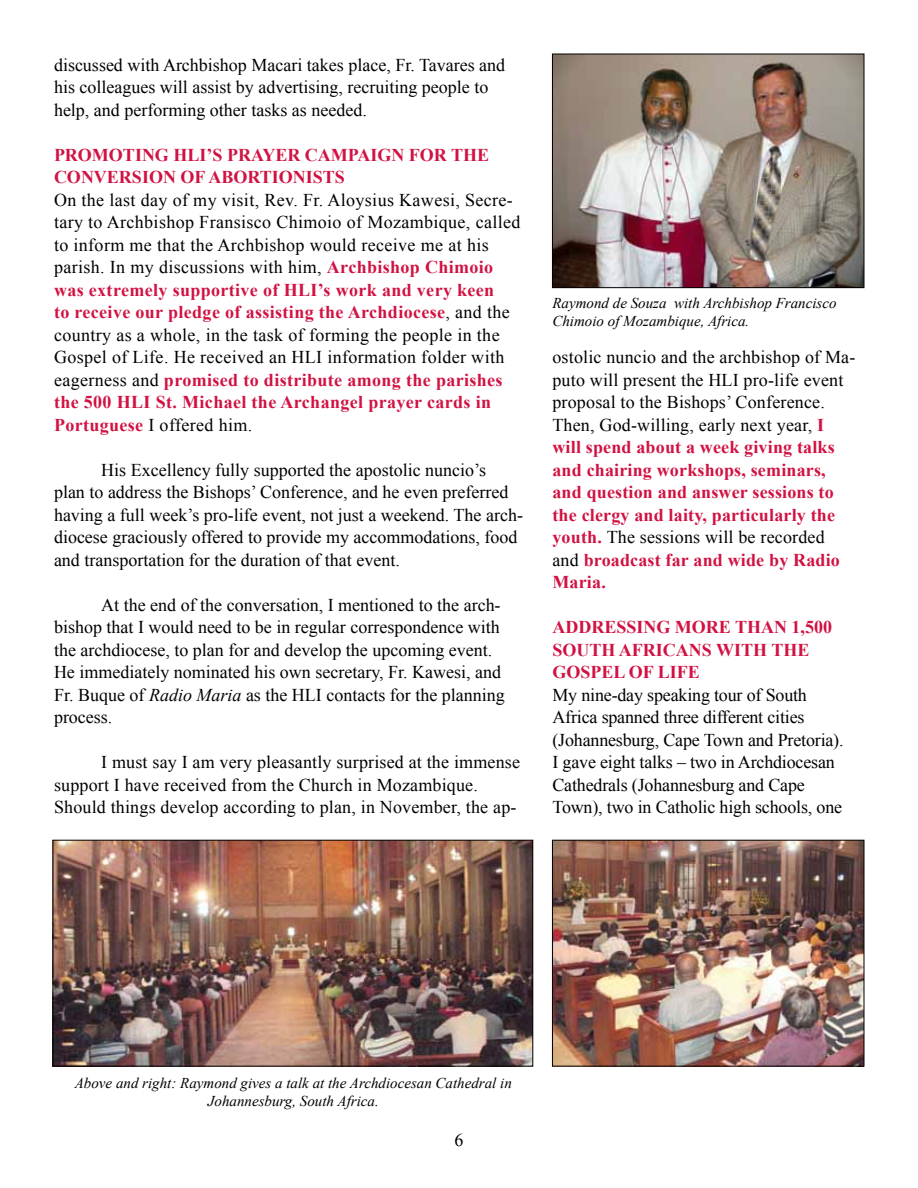
<style>
.page{position:relative;width:918px;height:1188px;background:#fff}
.page>*{position:absolute;margin:0;border:0;box-sizing:border-box;transform-origin:0 0}
.t1{font:18px/22.5px "Times New Roman";color:#000}
.t2{font:18px/22.5px "Times New Roman";letter-spacing:.02em;color:#000}
.t3{font:700 18px/22.5px "Times New Roman";letter-spacing:.01em;color:#d11242}
.t4{font:italic 15px/18px "Times New Roman";color:#000;text-align:center}
.s1{font-weight:700;color:#d11242}
.s2{font-style:italic}
.s3{font-weight:400;color:#000}
</style>
<div class="page">
<img style="left:554px;top:56px;width:308px;height:230px">
<div style="left:552px;top:54px;width:312px;height:234px;border:1px solid #000"></div>
<img style="left:554px;top:842px;width:308px;height:222px">
<div style="left:552px;top:840px;width:312px;height:226px;border:1px solid #000"></div>
<img style="left:55px;top:842px;width:476px;height:222px">
<div style="left:53px;top:840px;width:480px;height:226px;border:1px solid #000"></div>
<p class="t1" style="left:54px;top:53px;width:453px">discussed with Archbishop Macari takes place, Fr. Tavares and his colleagues will assist by advertising, recruiting people to help, and performing other tasks as needed.</p>
<p class="t3" style="left:54px;top:144px;width:82px">Promoting</p>
<p class="t3" style="left:174px;top:144px;width:158px">HLI’s Prayer Campaign</p>
<p class="t3" style="left:409px;top:144px;width:56px">for the</p>
<p class="t3" style="left:54px;top:166px;width:65px">Conversi</p>
<p class="t3" style="left:149px;top:166px;width:155px">on of Abortionists</p>
<p class="t2" style="left:54px;top:188px;width:468px">On the last day of my visit, Rev. Fr. Aloysius Kawesi, Secre&shy;tary to Archbishop Fransisco Chimoio of Mozambique, called to inform me that the Archbishop would receive me at his parish. In my discussions with him, <span class="s1">Archbishop Chimoio was extremely supportive of HLI’s work and very keen<br>to receive our pledge of assisting the Archdiocese</span>, and the country as a whole, in the task of forming the people in the Gospel of Life. He received an HLI information folder with eagerness and <span class="s1">promised to distribute among the parishes the 500 HLI St. Michael the Archangel prayer cards in Portuguese</span> I offered him.</p>
<p class="t1" style="left:54px;top:458px;width:471px;text-indent:47px">His Excellency fully supported the apostolic nuncio’s<br>plan to address the Bishops’ Conference, and he even preferred having a full week’s pro-life event, not just a weekend. The arch&shy;diocese graciously offered to provide my accommodations, food and transportation for the duration of that event.</p>
<p class="t1" style="left:54px;top:593px;width:452px;text-indent:47px">At the end of the conversation, I mentioned to the arch&shy;bishop that I would need to be in regular correspondence with the archdiocese, to plan for and develop the upcoming event.<br>He immediately nominated his own secretary, Fr. Kawesi, and Fr. Buque of <span class="s2">Radio Maria</span> as the HLI contacts for the planning process.</p>
<p class="t1" style="left:54px;top:751px;width:468px;text-indent:47px">I must say I am very pleasantly surprised at the immense support I have received from the Church in Mozambique.<br>Should things develop according to plan, in November, the ap-</p>
<p class="t4" style="left:552px;top:294px;width:286px;text-align:left">Raymond de Souza with Archbishop Francisco<br>Chimoio of Mozambique, Africa.</p>
<p class="t3" style="left:552px;top:346px;width:304px"><span class="s3">ostolic nuncio and the archbishop of Ma&shy;puto will present the HLI pro-life event proposal to the Bishops’ Conference.<br>Then, God-willing, early next year,</span> I will spend about a week giving talks and chairing workshops, seminars, and question and answer sessions to the clergy and laity, particularly the youth. <span class="s3">The sessions will be recorded and</span> broadcast far and wide by Radio Maria.</p>
<p class="t3" style="left:552px;top:616px;width:26px">Addressing</p>
<p class="t3" style="left:675px;top:616px;width:87px">More Than</p>
<p class="t3" style="left:792px;top:616px;width:42px">1,500</p>
<p class="t3" style="left:552px;top:639px;width:38px">South</p>
<p class="t3" style="left:619px;top:639px;width:26px">Africans</p>
<p class="t3" style="left:716px;top:639px;width:14px">with</p>
<p class="t3" style="left:771px;top:639px;width:14px">the</p>
<p class="t3" style="left:552px;top:661px;width:40px">Gospel</p>
<p class="t3" style="left:629px;top:661px;width:52px">of Life</p>
<p class="t1" style="left:552px;top:683px;width:293px">My nine-day speaking tour of South Africa spanned three different cities (Johannesburg, Cape Town and Pretoria).<br>I gave eight talks – two in Archdiocesan Cathedrals (Johannesburg and Cape Town), two in Catholic high schools, one</p>
<p class="t4" style="left:75px;top:1074px;width:439px">Above and right: Raymond gives a talk at the Archdiocesan Cathedral in<br>Johannesburg, South Africa.</p>
<p class="t1" style="left:454px;top:1129px;width:10px">6</p>
</div>
